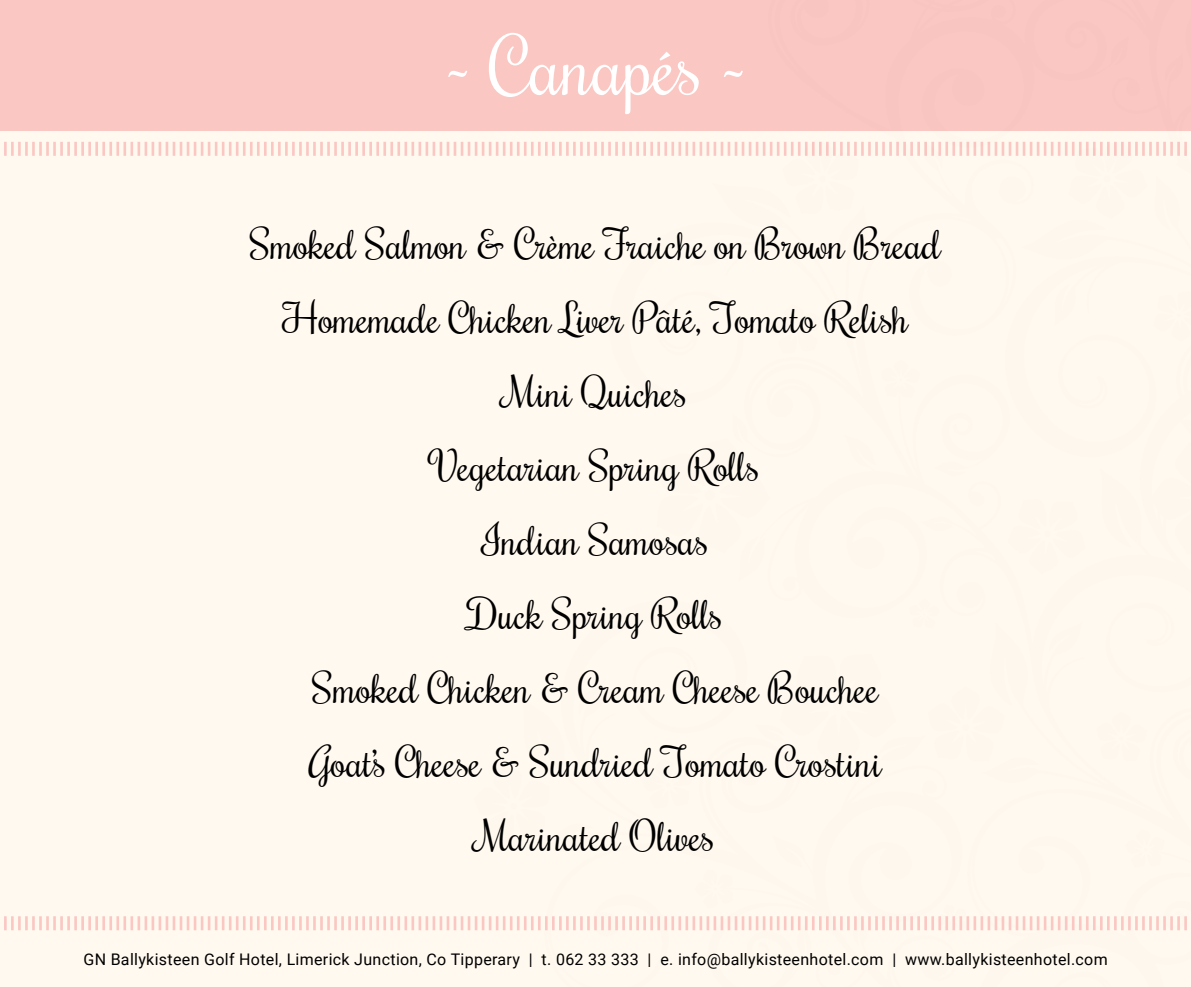
<style>
.page{position:relative;width:1191px;height:987px;background:#fff}
.page>*{position:absolute;margin:0;border:0;box-sizing:border-box;transform-origin:0 0}
.t1{font:76px "Rochester";color:#fff}
.t2{font:40px/74px "Rochester";color:#000;text-align:center}
.t3{font:16px "Roboto";letter-spacing:.02em;color:#000}
</style>
<div class="page">
<div style="left:0;top:0;width:1191px;height:986px;background:#fff9ef"></div>
<div style="left:0;top:0;width:1191px;height:130px;background:#fac7c3"></div>
<hr style="left:4px;top:142px;width:3px;height:14px;background:#fac7c3">
<hr style="left:11px;top:142px;width:3px;height:14px;background:#fac7c3">
<hr style="left:18px;top:142px;width:3px;height:14px;background:#fac7c3">
<hr style="left:25px;top:142px;width:3px;height:14px;background:#fac7c3">
<hr style="left:32px;top:142px;width:3px;height:14px;background:#fac7c3">
<hr style="left:39px;top:142px;width:3px;height:14px;background:#fac7c3">
<hr style="left:46px;top:142px;width:3px;height:14px;background:#fac7c3">
<hr style="left:53px;top:142px;width:3px;height:14px;background:#fac7c3">
<hr style="left:60px;top:142px;width:3px;height:14px;background:#fac7c3">
<hr style="left:67px;top:142px;width:3px;height:14px;background:#fac7c3">
<hr style="left:74px;top:142px;width:3px;height:14px;background:#fac7c3">
<hr style="left:81px;top:142px;width:3px;height:14px;background:#fac7c3">
<hr style="left:88px;top:142px;width:3px;height:14px;background:#fac7c3">
<hr style="left:95px;top:142px;width:3px;height:14px;background:#fac7c3">
<hr style="left:102px;top:142px;width:3px;height:14px;background:#fac7c3">
<hr style="left:109px;top:142px;width:3px;height:14px;background:#fac7c3">
<hr style="left:116px;top:142px;width:3px;height:14px;background:#fac7c3">
<hr style="left:123px;top:142px;width:3px;height:14px;background:#fac7c3">
<hr style="left:130px;top:142px;width:3px;height:14px;background:#fac7c3">
<hr style="left:137px;top:142px;width:3px;height:14px;background:#fac7c3">
<svg style="left:145px;top:142px;width:114px;height:14px"></svg>
<hr style="left:264px;top:142px;width:3px;height:14px;background:#fac7c3">
<hr style="left:271px;top:142px;width:3px;height:14px;background:#fac7c3">
<hr style="left:278px;top:142px;width:3px;height:14px;background:#fac7c3">
<hr style="left:285px;top:142px;width:3px;height:14px;background:#fac7c3">
<hr style="left:292px;top:142px;width:3px;height:14px;background:#fac7c3">
<hr style="left:299px;top:142px;width:3px;height:14px;background:#fac7c3">
<hr style="left:306px;top:142px;width:3px;height:14px;background:#fac7c3">
<hr style="left:313px;top:142px;width:3px;height:14px;background:#fac7c3">
<hr style="left:320px;top:142px;width:3px;height:14px;background:#fac7c3">
<hr style="left:327px;top:142px;width:3px;height:14px;background:#fac7c3">
<hr style="left:334px;top:142px;width:3px;height:14px;background:#fac7c3">
<hr style="left:341px;top:142px;width:3px;height:14px;background:#fac7c3">
<hr style="left:348px;top:142px;width:3px;height:14px;background:#fac7c3">
<hr style="left:355px;top:142px;width:3px;height:14px;background:#fac7c3">
<hr style="left:362px;top:142px;width:3px;height:14px;background:#fac7c3">
<hr style="left:369px;top:142px;width:3px;height:14px;background:#fac7c3">
<hr style="left:376px;top:142px;width:3px;height:14px;background:#fac7c3">
<hr style="left:383px;top:142px;width:3px;height:14px;background:#fac7c3">
<hr style="left:390px;top:142px;width:3px;height:14px;background:#fac7c3">
<hr style="left:397px;top:142px;width:3px;height:14px;background:#fac7c3">
<hr style="left:404px;top:142px;width:3px;height:14px;background:#fac7c3">
<hr style="left:411px;top:142px;width:3px;height:14px;background:#fac7c3">
<hr style="left:418px;top:142px;width:3px;height:14px;background:#fac7c3">
<hr style="left:425px;top:142px;width:3px;height:14px;background:#fac7c3">
<hr style="left:432px;top:142px;width:3px;height:14px;background:#fac7c3">
<hr style="left:439px;top:142px;width:3px;height:14px;background:#fac7c3">
<hr style="left:446px;top:142px;width:3px;height:14px;background:#fac7c3">
<svg style="left:454px;top:142px;width:114px;height:14px"></svg>
<hr style="left:573px;top:142px;width:3px;height:14px;background:#fac7c3">
<hr style="left:580px;top:142px;width:3px;height:14px;background:#fac7c3">
<hr style="left:587px;top:142px;width:3px;height:14px;background:#fac7c3">
<hr style="left:594px;top:142px;width:3px;height:14px;background:#fac7c3">
<hr style="left:601px;top:142px;width:3px;height:14px;background:#fac7c3">
<svg style="left:653px;top:130px;width:538px;height:26px"></svg>
<hr style="left:4px;top:916px;width:3px;height:14px;background:#fac7c3">
<hr style="left:11px;top:916px;width:3px;height:14px;background:#fac7c3">
<hr style="left:18px;top:916px;width:3px;height:14px;background:#fac7c3">
<hr style="left:25px;top:916px;width:3px;height:14px;background:#fac7c3">
<hr style="left:32px;top:916px;width:3px;height:14px;background:#fac7c3">
<hr style="left:39px;top:916px;width:3px;height:14px;background:#fac7c3">
<hr style="left:46px;top:916px;width:3px;height:14px;background:#fac7c3">
<hr style="left:53px;top:916px;width:3px;height:14px;background:#fac7c3">
<hr style="left:60px;top:916px;width:3px;height:14px;background:#fac7c3">
<hr style="left:67px;top:916px;width:3px;height:14px;background:#fac7c3">
<hr style="left:74px;top:916px;width:3px;height:14px;background:#fac7c3">
<hr style="left:81px;top:916px;width:3px;height:14px;background:#fac7c3">
<hr style="left:88px;top:916px;width:3px;height:14px;background:#fac7c3">
<hr style="left:95px;top:916px;width:3px;height:14px;background:#fac7c3">
<hr style="left:102px;top:916px;width:3px;height:14px;background:#fac7c3">
<hr style="left:109px;top:916px;width:3px;height:14px;background:#fac7c3">
<hr style="left:116px;top:916px;width:3px;height:14px;background:#fac7c3">
<hr style="left:123px;top:916px;width:3px;height:14px;background:#fac7c3">
<hr style="left:130px;top:916px;width:3px;height:14px;background:#fac7c3">
<hr style="left:137px;top:916px;width:3px;height:14px;background:#fac7c3">
<svg style="left:145px;top:916px;width:114px;height:14px"></svg>
<hr style="left:264px;top:916px;width:3px;height:14px;background:#fac7c3">
<hr style="left:271px;top:916px;width:3px;height:14px;background:#fac7c3">
<hr style="left:278px;top:916px;width:3px;height:14px;background:#fac7c3">
<hr style="left:285px;top:916px;width:3px;height:14px;background:#fac7c3">
<hr style="left:292px;top:916px;width:3px;height:14px;background:#fac7c3">
<hr style="left:299px;top:916px;width:3px;height:14px;background:#fac7c3">
<hr style="left:306px;top:916px;width:3px;height:14px;background:#fac7c3">
<hr style="left:313px;top:916px;width:3px;height:14px;background:#fac7c3">
<hr style="left:320px;top:916px;width:3px;height:14px;background:#fac7c3">
<hr style="left:327px;top:916px;width:3px;height:14px;background:#fac7c3">
<hr style="left:334px;top:916px;width:3px;height:14px;background:#fac7c3">
<hr style="left:341px;top:916px;width:3px;height:14px;background:#fac7c3">
<hr style="left:348px;top:916px;width:3px;height:14px;background:#fac7c3">
<hr style="left:355px;top:916px;width:3px;height:14px;background:#fac7c3">
<hr style="left:362px;top:916px;width:3px;height:14px;background:#fac7c3">
<hr style="left:369px;top:916px;width:3px;height:14px;background:#fac7c3">
<hr style="left:376px;top:916px;width:3px;height:14px;background:#fac7c3">
<hr style="left:383px;top:916px;width:3px;height:14px;background:#fac7c3">
<hr style="left:390px;top:916px;width:3px;height:14px;background:#fac7c3">
<hr style="left:397px;top:916px;width:3px;height:14px;background:#fac7c3">
<hr style="left:404px;top:916px;width:3px;height:14px;background:#fac7c3">
<hr style="left:411px;top:916px;width:3px;height:14px;background:#fac7c3">
<hr style="left:418px;top:916px;width:3px;height:14px;background:#fac7c3">
<hr style="left:425px;top:916px;width:3px;height:14px;background:#fac7c3">
<hr style="left:432px;top:916px;width:3px;height:14px;background:#fac7c3">
<hr style="left:439px;top:916px;width:3px;height:14px;background:#fac7c3">
<hr style="left:446px;top:916px;width:3px;height:14px;background:#fac7c3">
<svg style="left:454px;top:916px;width:733px;height:15px"></svg>
<h1 class="t1" style="left:443px;top:17px;width:305px">~ Canapés ~</h1>
<p class="t2" style="left:250px;top:206px;width:693px">Smoked Salmon &amp; Crème Fraiche on Brown Bread<br>Homemade Chicken Liver Pâté, Tomato Relish<br>Mini Quiches<br>Vegetarian Spring Rolls<br>Indian Samosas<br>Duck Spring Rolls<br>Smoked Chicken &amp; Cream Cheese Bouchee<br>Goat’s Cheese &amp; Sundried Tomato Crostini<br>Marinated Olives</p>
<p class="t3" style="left:83px;top:948px;width:1025px">GN Ballykisteen Golf Hotel, Limerick Junction, Co Tipperary | t. 062 33 333 | e. info@ballykisteenhotel.com | www.ballykisteenhotel.com</p>
</div>
